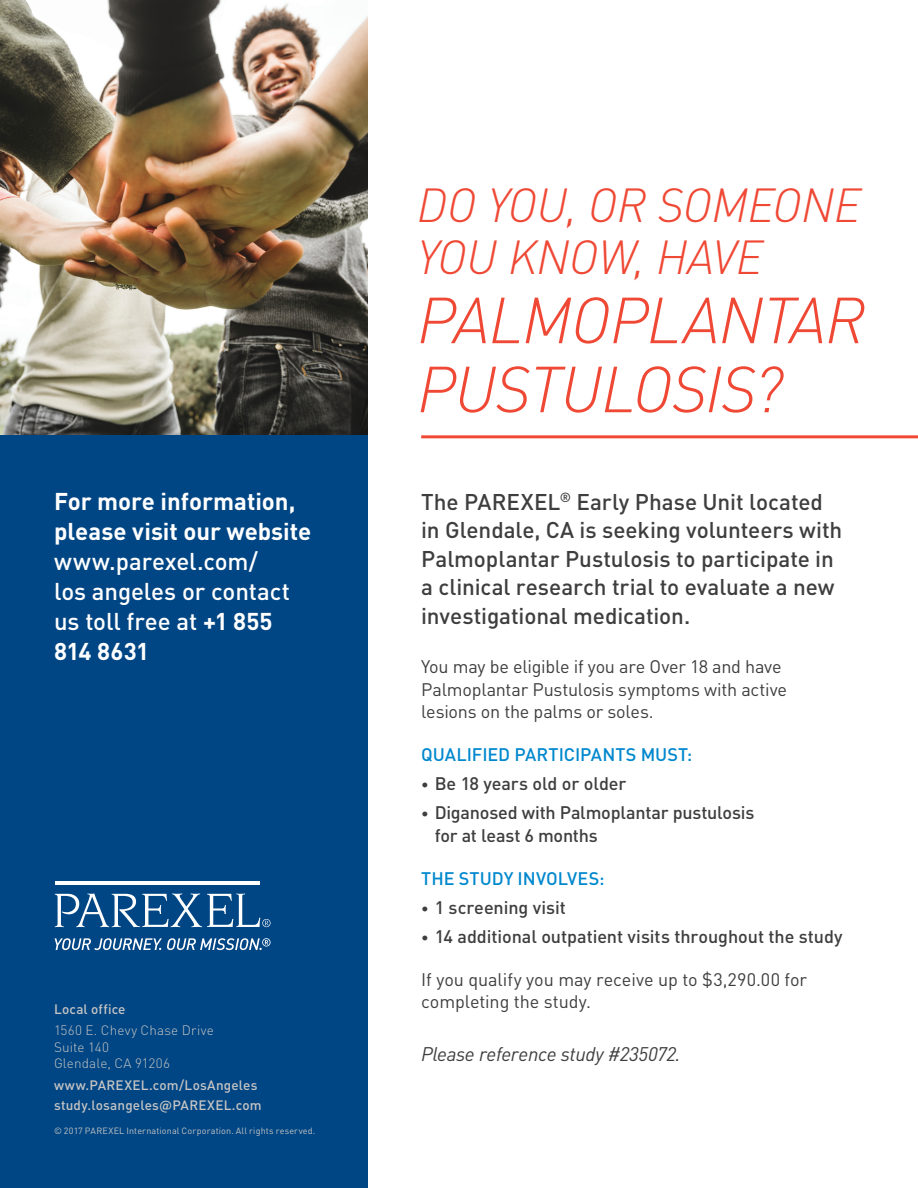
<style>
.page{position:relative;width:918px;height:1188px;background:#fff}
.page>*{position:absolute;margin:0;border:0;box-sizing:border-box;transform-origin:0 0}
.t1{font:italic 300 64.05px/69px "DINOT";letter-spacing:-.02em;color:#ef4835}
.t2{font:italic 300 47.1px/52.2px "DINOT";letter-spacing:-.01em;color:#ef4835}
.t3{font:500 24px/30px "DINOT";letter-spacing:-.005em;color:#fff}
.t4{font:700 24px/30px "DINOT";letter-spacing:-.005em;color:#fff}
.t5{font:500 22.5px/28.5px "DINOT";letter-spacing:-.005em;color:#3e3e3f}
.t6{font:italic 19.5px "DINOT";letter-spacing:-.015em;color:#3e3e3f}
.t7{font:18px/22.5px "DINOT";letter-spacing:-.01em;color:#3e3e3f}
.t8{font:500 18px/22.5px "DINOT";letter-spacing:-.005em;color:#3e3e3f}
.t9{font:500 18px "DINOT";color:#0088ce}
.t10{font:500 13.5px/19.5px "DINOT";letter-spacing:.015em;color:#c7c5c4}
.t11{font:300 13.5px/16.5px "DINOT";letter-spacing:.015em;color:#c7c5c4}
.t12{font:9px "DINOT";letter-spacing:.02em;color:#c7c5c4}
.s1{font-weight:700}
.s2{font-size:15px}
</style>
<div class="page">
<img style="left:0;top:0;width:367px;height:435px">
<hr style="left:421px;top:435px;width:497px;height:3px;background:#ef4835">
<div style="left:0;top:435px;width:367px;height:753px;background:#004684"></div>
<svg style="left:55px;top:893px;width:216px;height:34px"></svg>
<hr style="left:55px;top:881px;width:204px;height:3px;background:#fff">
<svg style="left:55px;top:938px;width:216px;height:12px"></svg>
<p class="t4" style="left:54px;top:486px;width:259px">For more information, please visit our website</p>
<p class="t3" style="left:54px;top:546px;width:238px">www.parexel.com/ los angeles or contact us toll free at <span class="s1">+1 855<br>814 8631</span></p>
<p class="t10" style="left:54px;top:999px;width:73px">Local office</p>
<p class="t11" style="left:54px;top:1022px;width:161px">1560 E. Chevy Chase Drive<br>Suite 140<br>Glendale, CA 91206</p>
<p class="t10" style="left:54px;top:1075px;width:209px">www.PAREXEL.com/LosAngeles study.losangeles@PAREXEL.com</p>
<p class="t12" style="left:54px;top:1125px;width:263px">© 2017 PAREXEL International Corporation. All rights reserved.</p>
<h2 class="t2" style="left:417px;top:179px;width:445px">DO YOU, OR SOMEONE<br>YOU KNOW, HAVE</h2>
<h1 class="t1" style="left:417px;top:285px;width:450px">PALMOPLANTAR<br>PUSTULOSIS?</h1>
<p class="t5" style="left:421px;top:487px;width:423px">The PAREXEL<sup>®</sup> Early Phase Unit located in Glendale, CA is seeking volunteers with Palmoplantar Pustulosis to participate in a clinical research trial to evaluate a new investigational medication.</p>
<p class="t7" style="left:421px;top:655px;width:367px">You may be eligible if you are Over 18 and have<br>Palmoplantar Pustulosis symptoms with active lesions on the palms or soles.</p>
<p class="t9" style="left:421px;top:743px;width:272px">QUALIFIED PARTICIPANTS MUST:</p>
<p class="t8" style="left:421px;top:772px;width:207px"><span class="s2">•</span> Be 18 years old or older</p>
<p class="t8" style="left:435px;top:801px;width:321px;text-indent:-14px"><span class="s2">•</span> Diganosed with Palmoplantar pustulosis for at least 6 months</p>
<p class="t9" style="left:421px;top:867px;width:185px">THE STUDY INVOLVES:</p>
<p class="t8" style="left:421px;top:896px;width:146px"><span class="s2">•</span> 1 screening visit</p>
<p class="t8" style="left:421px;top:925px;width:423px"><span class="s2">•</span> 14 additional outpatient visits throughout the study</p>
<p class="t7" style="left:421px;top:968px;width:387px">If you qualify you may receive up to $3,290.00 for completing the study.</p>
<p class="t6" style="left:421px;top:1042px;width:261px">Please reference study #235072.</p>
</div>
